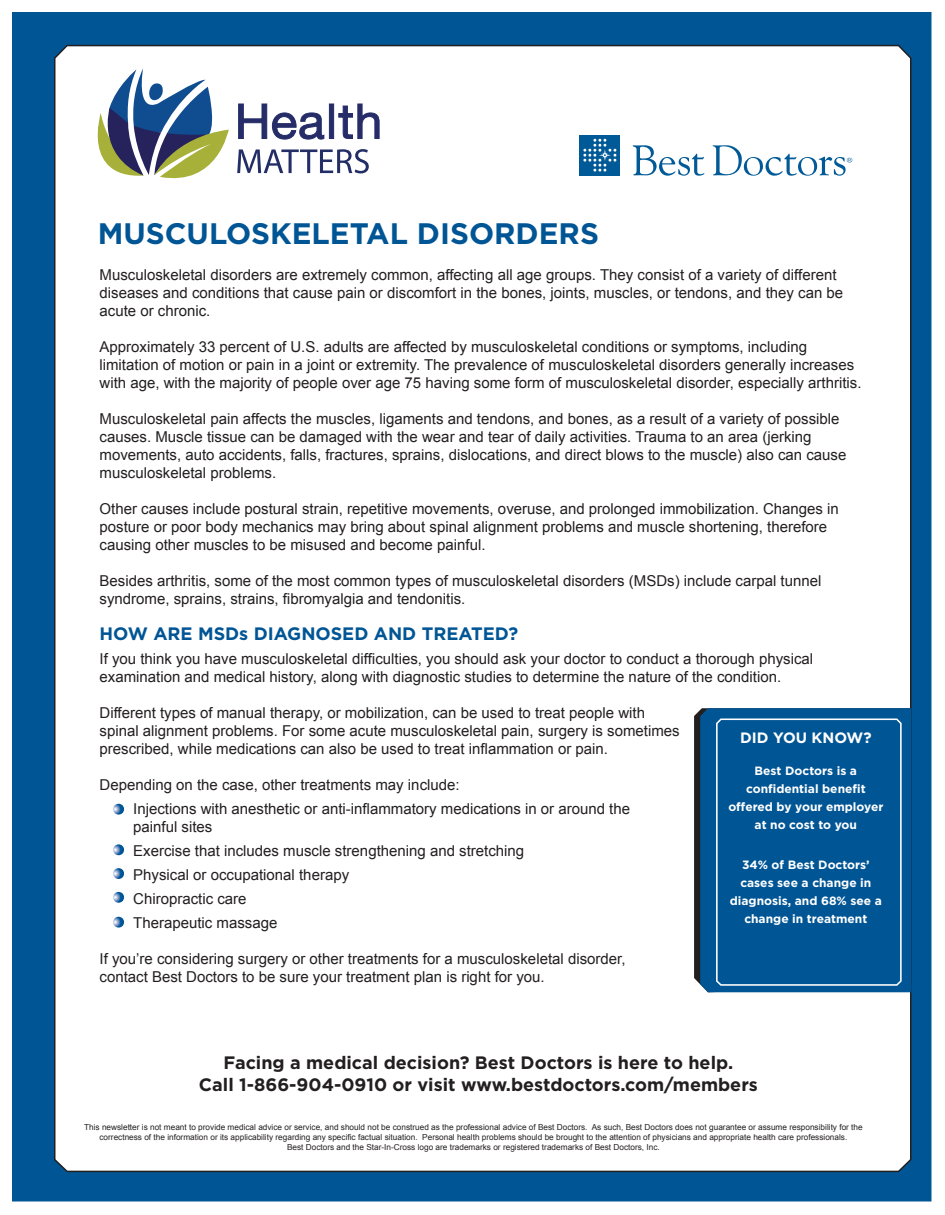
<style>
.page{position:relative;width:945px;height:1215px;background:#fff}
.page>*{position:absolute;margin:0;border:0;box-sizing:border-box;transform-origin:0 0}
.t1{font:700 29.55px "Gotham";color:#005595}
.t2{font:700 18px "Gotham";color:#231f20}
.t3{font:700 18px "Gotham";color:#005595}
.t4{font:15px/18px "Arial";color:#231f20}
.t5{font:700 15px "Gotham";color:#fff}
.t6{font:700 12px/18px "Gotham";color:#fff;text-align:center}
.t7{font:8.25px/9.9px "Arial";color:#231f20;text-align:center}
</style>
<div class="page">
<div style="left:12px;top:12px;width:920px;height:1190px;background:#005595;border:2px solid #005595"></div>
<div style="left:54px;top:44px;width:858px;height:1129px;background:#fff"></div>
<svg style="left:694px;top:708px;width:6px;height:284px;background:#322e2f"></svg>
<svg style="left:700px;top:708px;width:211px;height:284px"></svg>
<svg style="left:716px;top:719px;width:186px;height:267px"></svg>
<svg style="left:238px;top:103px;width:87px;height:37px;background:#a8abc3"></svg>
<div style="left:329px;top:104px;width:5px;height:35px;background:#252c68"></div>
<svg style="left:338px;top:103px;width:42px;height:37px;background:#a8abc3"></svg>
<svg style="left:237px;top:149px;width:132px;height:24px;background:#b4b8cb"></svg>
<svg style="left:98px;top:68px;width:131px;height:110px"></svg>
<svg style="left:633px;top:145px;width:219px;height:31px;background:#ccdeea"></svg>
<div style="left:580px;top:135px;width:40px;height:40px;background:#005a97"></div>
<svg style="left:583px;top:139px;width:34px;height:33px"></svg>
<svg style="left:113px;top:804px;width:12px;height:11px"></svg>
<svg style="left:113px;top:844px;width:12px;height:12px"></svg>
<svg style="left:113px;top:868px;width:12px;height:12px"></svg>
<svg style="left:113px;top:892px;width:12px;height:11px"></svg>
<svg style="left:113px;top:917px;width:12px;height:11px"></svg>
<p class="t1" style="left:98px;top:214px;width:503px">MUSCULOSKELETAL DISORDERS</p>
<p class="t4" style="left:100px;top:266px;width:745px">Musculoskeletal disorders are extremely common, affecting all age groups. They consist of a variety of different diseases and conditions that cause pain or discomfort in the bones, joints, muscles, or tendons, and they can be acute or chronic.</p>
<p class="t4" style="left:100px;top:338px;width:764px">Approximately 33 percent of U.S. adults are affected by musculoskeletal conditions or symptoms, including limitation of motion or pain in a joint or extremity. The prevalence of musculoskeletal disorders generally increases with age, with the majority of people over age 75 having some form of musculoskeletal disorder, especially arthritis.</p>
<p class="t4" style="left:100px;top:410px;width:748px">Musculoskeletal pain affects the muscles, ligaments and tendons, and bones, as a result of a variety of possible causes. Muscle tissue can be damaged with the wear and tear of daily activities. Trauma to an area (jerking movements, auto accidents, falls, fractures, sprains, dislocations, and direct blows to the muscle) also can cause musculoskeletal problems.</p>
<p class="t4" style="left:100px;top:500px;width:741px">Other causes include postural strain, repetitive movements, overuse, and prolonged immobilization. Changes in posture or poor body mechanics may bring about spinal alignment problems and muscle shortening, therefore causing other muscles to be misused and become painful.</p>
<p class="t4" style="left:100px;top:572px;width:723px">Besides arthritis, some of the most common types of musculoskeletal disorders (MSDs) include carpal tunnel syndrome, sprains, strains, fibromyalgia and tendonitis.</p>
<p class="t3" style="left:100px;top:621px;width:420px">HOW ARE MSDs DIAGNOSED AND TREATED?</p>
<p class="t4" style="left:100px;top:650px;width:715px">If you think you have musculoskeletal difficulties, you should ask your doctor to conduct a thorough physical examination and medical history, along with diagnostic studies to determine the nature of the condition.</p>
<p class="t4" style="left:100px;top:704px;width:547px">Different types of manual therapy, or mobilization, can be used to treat people with</p>
<p class="t4" style="left:100px;top:722px;width:582px">spinal alignment problems. For some acute musculoskeletal pain, surgery is sometimes</p>
<p class="t4" style="left:100px;top:740px;width:510px">prescribed, while medications can also be used to treat inflammation or pain.</p>
<p class="t4" style="left:100px;top:776px;width:362px">Depending on the case, other treatments may include:</p>
<p class="t4" style="left:133px;top:800px;width:498px">Injections with anesthetic or anti-inflammatory medications in or around the</p>
<p class="t4" style="left:133px;top:818px;width:81px">painful sites</p>
<p class="t4" style="left:133px;top:842px;width:393px">Exercise that includes muscle strengthening and stretching</p>
<p class="t4" style="left:133px;top:866px;width:217px">Physical or occupational therapy</p>
<p class="t4" style="left:133px;top:890px;width:115px">Chiropractic care</p>
<p class="t4" style="left:133px;top:914px;width:146px">Therapeutic massage</p>
<p class="t4" style="left:100px;top:950px;width:528px">If you’re considering surgery or other treatments for a musculoskeletal disorder,</p>
<p class="t4" style="left:100px;top:968px;width:447px">contact Best Doctors to be sure your treatment plan is right for you.</p>
<p class="t5" style="left:740px;top:728px;width:133px">DID YOU KNOW?</p>
<p class="t6" style="left:728px;top:762px;width:157px">Best Doctors is a confidential benefit offered by your employer at no cost to you</p>
<p class="t6" style="left:730px;top:856px;width:154px">34% of Best Doctors’ cases see a change in diagnosis, and 68% see a change in treatment</p>
<p class="t2" style="left:224px;top:1051px;width:511px">Facing a medical decision? Best Doctors is here to help.</p>
<p class="t2" style="left:199px;top:1072px;width:560px">Call 1-866-904-0910 or visit www.bestdoctors.com/members</p>
<p class="t7" style="left:84px;top:1122px;width:780px">This newsletter is not meant to provide medical advice or service, and should not be construed as the professional advice of Best Doctors. As such, Best Doctors does not guarantee or assume responsibility for the correctness of the information or its applicability regarding any specific factual situation. Personal health problems should be brought to the attention of physicians and appropriate health care professionals.</p>
<p class="t7" style="left:287px;top:1142px;width:374px">Best Doctors and the Star-In-Cross logo are trademarks or registered trademarks of Best Doctors, Inc.</p>
<p class="t4" style="left:583px;top:1135px;width:263px">1.800.223.5003 l www.bestdoctors.com</p>
</div>
